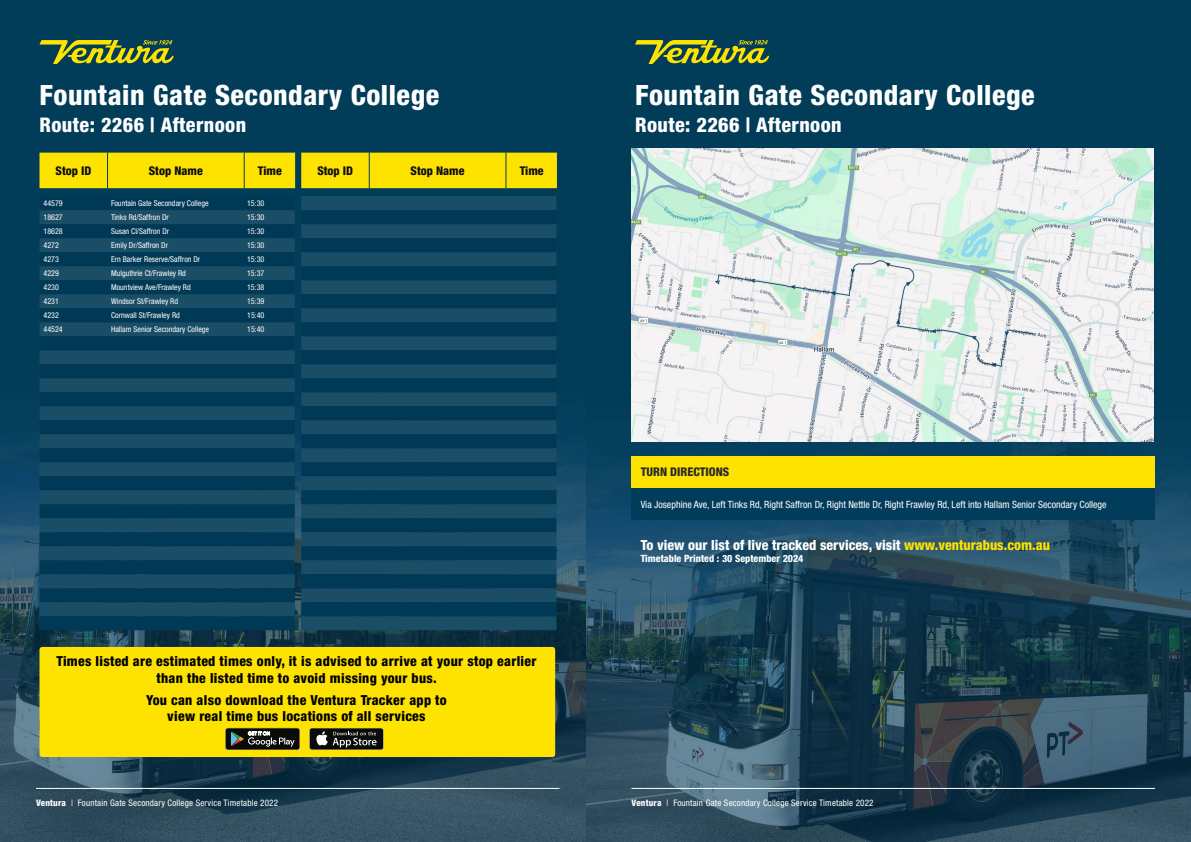
<style>
.page{position:relative;width:1191px;height:842px;background:#fff}
.page>*{position:absolute;margin:0;border:0;box-sizing:border-box;transform-origin:0 0}
.t1{font:800 condensed 28px "Helvetica Neue LT Std";letter-spacing:.02em;color:#fff}
.t2{font:800 condensed 20.2px "Helvetica Neue LT Std";letter-spacing:.02em;color:#fff}
.t3{font:800 condensed 14px "Helvetica Neue LT Std";color:#fff}
.t4{font:800 condensed 13.8px/16.6px "Helvetica Neue LT Std";letter-spacing:.02em;color:#000;text-align:center}
.t5{font:800 condensed 12px "Helvetica Neue LT Std";color:#0d0d0d}
.t6{font:800 condensed 12px "Helvetica Neue LT Std";color:#292829}
.t7{font:condensed 10px "Helvetica Neue LT Std";color:#fff}
.t8{font:800 condensed 10px "Helvetica Neue LT Std";color:#fff}
.t9{font:condensed 9px "Helvetica Neue LT Std";letter-spacing:.02em;color:#fff}
.t10{font:condensed 8px "Helvetica Neue LT Std";color:#fff}
.s1{font-weight:800}
.s2{color:#fee200}
</style>
<div class="page">
<img style="left:0;top:0;width:587px;height:842px">
<hr style="left:36px;top:788px;width:523px;height:1px;background:#fff">
<svg style="left:40px;top:40px;width:134px;height:24px;background:#6f8531"></svg>
<div style="left:40px;top:153px;width:517px;height:35px;background:#fee200"></div>
<hr style="left:369px;top:153px;width:1px;height:35px;background:#013d5b">
<hr style="left:505px;top:153px;width:1px;height:35px;background:#013d5b">
<hr style="left:557px;top:153px;width:1px;height:35px;background:#013d5b">
<svg style="left:40px;top:196px;width:255px;height:42px;background:#083f5a"></svg>
<div style="left:40px;top:238px;width:255px;height:378px;background:#1a4d66"></div>
<svg style="left:40px;top:252px;width:255px;height:322px;background:#0c425c"></svg>
<div style="left:40px;top:588px;width:255px;height:14px;background:#003955"></div>
<div style="left:40px;top:616px;width:255px;height:14px;background:#003955"></div>
<div style="left:301px;top:196px;width:255px;height:434px;background:#1a4d66"></div>
<svg style="left:301px;top:210px;width:255px;height:56px;background:#0c425d"></svg>
<svg style="left:301px;top:266px;width:255px;height:322px;background:#0c425c"></svg>
<div style="left:301px;top:602px;width:255px;height:14px;background:#003955"></div>
<div style="left:39px;top:647px;width:516px;height:110px;background:#fee200;border-radius:3px"></div>
<svg style="left:225px;top:728px;width:75px;height:22px;background:#383a36"></svg>
<div style="left:309px;top:728px;width:74px;height:22px;background:#363735;border-radius:3px"></div>
<div style="left:310px;top:728px;width:73px;height:21px;background:#0a0b09;border-radius:2px"></div>
<svg style="left:316px;top:731px;width:60px;height:16px"></svg>
<img style="left:587px;top:0;width:604px;height:842px">
<hr style="left:631px;top:788px;width:524px;height:1px;background:#fff">
<div style="left:631px;top:456px;width:523px;height:32px;background:#fee200"></div>
<div style="left:631px;top:488px;width:523px;height:32px;background:#013d5b"></div>
<svg style="left:635px;top:40px;width:134px;height:24px;background:#6f8531"></svg>
<img style="left:632px;top:149px;width:521px;height:293px">
<h1 class="t1" style="left:40px;top:77px;width:401px">Fountain Gate Secondary College</h1>
<h2 class="t2" style="left:40px;top:112px;width:208px">Route: 2266 | Afternoon</h2>
<h3 class="t5" style="left:56px;top:163px;width:37px">Stop ID</h3>
<h3 class="t5" style="left:149px;top:163px;width:56px">Stop Name</h3>
<h3 class="t5" style="left:258px;top:163px;width:25px">Time</h3>
<h3 class="t5" style="left:317px;top:163px;width:37px">Stop ID</h3>
<h3 class="t5" style="left:410px;top:163px;width:56px">Stop Name</h3>
<h3 class="t5" style="left:520px;top:163px;width:25px">Time</h3>
<p class="t10" style="left:44px;top:199px;width:21px">44579</p>
<p class="t10" style="left:111px;top:199px;width:99px">Fountain Gate Secondary College</p>
<p class="t10" style="left:247px;top:199px;width:19px">15:30</p>
<p class="t10" style="left:44px;top:213px;width:21px">18627</p>
<p class="t10" style="left:111px;top:213px;width:59px">Tinks Rd/Saffron Dr</p>
<p class="t10" style="left:247px;top:213px;width:19px">15:30</p>
<p class="t10" style="left:44px;top:227px;width:21px">18628</p>
<p class="t10" style="left:111px;top:227px;width:60px">Susan Cl/Saffron Dr</p>
<p class="t10" style="left:247px;top:227px;width:19px">15:30</p>
<p class="t10" style="left:44px;top:241px;width:17px">4272</p>
<p class="t10" style="left:111px;top:241px;width:59px">Emily Dr/Saffron Dr</p>
<p class="t10" style="left:247px;top:241px;width:19px">15:30</p>
<p class="t10" style="left:44px;top:255px;width:17px">4273</p>
<p class="t10" style="left:111px;top:255px;width:91px">Ern Barker Reserve/Saffron Dr</p>
<p class="t10" style="left:247px;top:255px;width:19px">15:30</p>
<p class="t10" style="left:44px;top:269px;width:17px">4229</p>
<p class="t10" style="left:111px;top:269px;width:76px">Mulguthrie Ct/Frawley Rd</p>
<p class="t10" style="left:247px;top:269px;width:19px">15:37</p>
<p class="t10" style="left:44px;top:283px;width:17px">4230</p>
<p class="t10" style="left:111px;top:283px;width:81px">Mountview Ave/Frawley Rd</p>
<p class="t10" style="left:247px;top:283px;width:19px">15:38</p>
<p class="t10" style="left:44px;top:297px;width:17px">4231</p>
<p class="t10" style="left:111px;top:297px;width:68px">Windsor St/Frawley Rd</p>
<p class="t10" style="left:247px;top:297px;width:19px">15:39</p>
<p class="t10" style="left:44px;top:311px;width:17px">4232</p>
<p class="t10" style="left:111px;top:311px;width:70px">Cornwall St/Frawley Rd</p>
<p class="t10" style="left:247px;top:311px;width:19px">15:40</p>
<p class="t10" style="left:44px;top:325px;width:21px">44524</p>
<p class="t10" style="left:111px;top:325px;width:100px">Hallam Senior Secondary College</p>
<p class="t10" style="left:247px;top:325px;width:19px">15:40</p>
<h3 class="t4" style="left:56px;top:653px;width:481px">Times listed are estimated times only, it is advised to arrive at your stop earlier than the listed time to avoid missing your bus.</h3>
<h3 class="t4" style="left:146px;top:691px;width:302px">You can also download the Ventura Tracker app to view real time bus locations of all services</h3>
<p class="t9" style="left:36px;top:798px;width:243px"><span class="s1">Ventura</span> | Fountain Gate Secondary College Service Timetable 2022</p>
<h1 class="t1" style="left:635px;top:77px;width:401px">Fountain Gate Secondary College</h1>
<h2 class="t2" style="left:635px;top:112px;width:208px">Route: 2266 | Afternoon</h2>
<h3 class="t6" style="left:640px;top:465px;width:90px">TURN DIRECTIONS</h3>
<p class="t7" style="left:640px;top:498px;width:467px">Via Josephine Ave, Left Tinks Rd, Right Saffron Dr, Right Nettle Dr, Right Frawley Rd, Left into Hallam Senior Secondary College</p>
<h3 class="t3" style="left:640px;top:537px;width:411px">To view our list of live tracked services, visit <span class="s2">www.venturabus.com.au</span></h3>
<p class="t8" style="left:640px;top:553px;width:164px">Timetable Printed : 30 September 2024</p>
<p class="t9" style="left:631px;top:798px;width:243px"><span class="s1">Ventura</span> | Fountain Gate Secondary College Service Timetable 2022</p>
</div>
